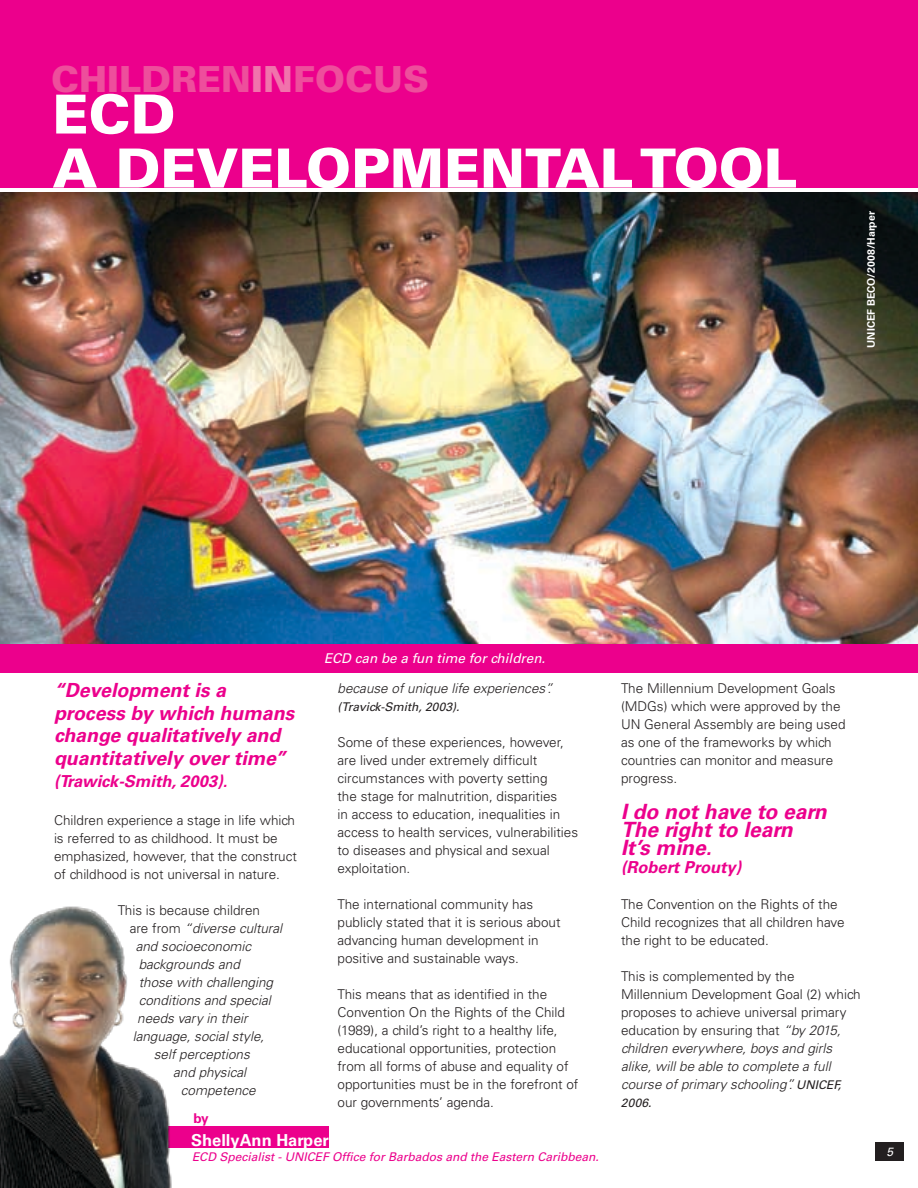
<style>
.page{position:relative;width:918px;height:1188px;background:#fff}
.page>*{position:absolute;margin:0;border:0;box-sizing:border-box;transform-origin:0 0}
.t1{font:900 54px/54px "Univers";color:#fff}
.t2{font:900 36px "Univers";color:#ee4e9c}
.t3{font:italic 700 21px/18px "Univers";color:#ec008c}
.t4{font:italic 700 19.5px/22.5px "Univers";color:#ec008c}
.t5{font:italic 700 16.5px "Univers";color:#ec008c}
.t6{font:700 16.5px "Univers";color:#fff}
.t7{font:300 13.5px/18px "Univers";color:#231f20}
.t8{font:italic 300 13.5px "Univers";color:#231f20}
.t9{font:italic 13.5px "Univers";color:#fff}
.t10{font:700 13.5px "Univers";color:#ec008c}
.t11{font:italic 12px "Univers";color:#ec008c}
.t12{font:italic 12px "Univers";color:#231f20}
.t13{font:italic 12px "Univers";color:#fff}
.t14{font:700 10.5px "Univers";color:#fff}
.s1{color:#f173ac}
.s2{font-style:normal}
.s3{font-style:italic}
.s4{font-weight:400;font-style:italic;font-size:12px}
</style>
<div class="page">
<div style="left:158px;top:1126px;width:170px;height:22px;background:#ec008c"></div>
<div style="left:0;top:0;width:918px;height:187px;background:#ec008c"></div>
<img style="left:0;top:192px;width:918px;height:452px">
<img style="left:0;top:906px;width:172px;height:282px">
<div style="left:0;top:644px;width:918px;height:28px;background:#ec008c"></div>
<div style="left:875px;top:1142px;width:29px;height:19px;background:#231f20"></div>
<h2 class="t2" style="left:51px;top:56px;width:379px">CHILDREN<span class="s1">IN</span>FOCUS</h2>
<h1 class="t1" style="left:52px;top:87px;width:746px">ECD<br>A DEVELOPM ENTAL TOOL</h1>
<p class="t14" style="left:865px;top:348px;width:138px;rotate:-90deg">UNICEF BECO/2008/Harper</p>
<h3 class="t4" style="left:54px;top:679px;width:242px">“Development is a process by which humans change qualitatively and quantitatively over time”</h3>
<p class="t5" style="left:54px;top:772px;width:175px">(Trawick-Smith, 2003).</p>
<p class="t7" style="left:54px;top:811px;width:244px">Children experience a stage in life which is referred to as childhood. It must be emphasized, however, that the construct of childhood is not universal in nature.</p>
<p class="t7" style="left:118px;top:901px;width:144px">This is because children</p>
<p class="t8" style="left:130px;top:920px;width:154px"><span class="s2">are from</span> “diverse cultural</p>
<p class="t8" style="left:136px;top:938px;width:117px">and socioeconomic</p>
<p class="t8" style="left:139px;top:956px;width:103px">backgrounds and</p>
<p class="t8" style="left:139px;top:974px;width:136px">those with challenging</p>
<p class="t8" style="left:139px;top:992px;width:134px">conditions and special</p>
<p class="t8" style="left:137px;top:1010px;width:112px">needs vary in their</p>
<p class="t8" style="left:133px;top:1028px;width:133px">language, social style,</p>
<p class="t8" style="left:154px;top:1046px;width:98px">self perceptions</p>
<p class="t8" style="left:173px;top:1064px;width:74px">and physical</p>
<p class="t8" style="left:181px;top:1082px;width:77px">competence</p>
<p class="t9" style="left:324px;top:650px;width:223px">ECD can be a fun time for children.</p>
<p class="t8" style="left:338px;top:680px;width:217px">because of unique life experiences”.</p>
<p class="t12" style="left:338px;top:700px;width:124px">(Travick-Smith, 2003).</p>
<p class="t7" style="left:338px;top:733px;width:242px">Some of these experiences, however, are lived under extremely difficult circumstances with poverty setting<br>the stage for malnutrition, disparities<br>in access to education, inequalities in access to health services, vulnerabilities to diseases and physical and sexual exploitation.</p>
<p class="t7" style="left:338px;top:895px;width:225px">The international community has publicly stated that it is serious about advancing human development in positive and sustainable ways.</p>
<p class="t7" style="left:338px;top:985px;width:242px">This means that as identified in the Convention On the Rights of the Child (1989), a child’s right to a healthy life, educational opportunities, protection from all forms of abuse and equality of opportunities must be in the forefront of our governments’ agenda.</p>
<p class="t10" style="left:193px;top:1110px;width:17px">by</p>
<p class="t11" style="left:192px;top:1150px;width:408px">ECD Specialist - UNICEF Office for Barbados and the Eastern Caribbean.</p>
<p class="t6" style="left:191px;top:1131px;width:139px">ShellyAnn Harper</p>
<p class="t7" style="left:621px;top:679px;width:226px">The Millennium Development Goals (MDGs) which were approved by the<br>UN General Assembly are being used as one of the frameworks by which countries can monitor and measure progress.</p>
<h3 class="t3" style="left:621px;top:803px;width:207px">I do not have to earn<br>The right to learn<br>It’s mine.</h3>
<p class="t5" style="left:621px;top:858px;width:122px">(Robert Prouty)</p>
<p class="t7" style="left:621px;top:895px;width:225px">The Convention on the Rights of the<br>Child recognizes that all children have the right to be educated.</p>
<p class="t7" style="left:621px;top:967px;width:241px">This is complemented by the Millennium Development Goal (2) which proposes to achieve universal primary education by ensuring that <span class="s3">“by 2015, children everywhere, boys and girls alike, will be able to complete a full course of primary schooling”.</span> <span class="s4">UNICEF,</span></p>
<p class="t12" style="left:621px;top:1096px;width:32px">2006.</p>
<p class="t13" style="left:886px;top:1145px;width:8px">5</p>
</div>
